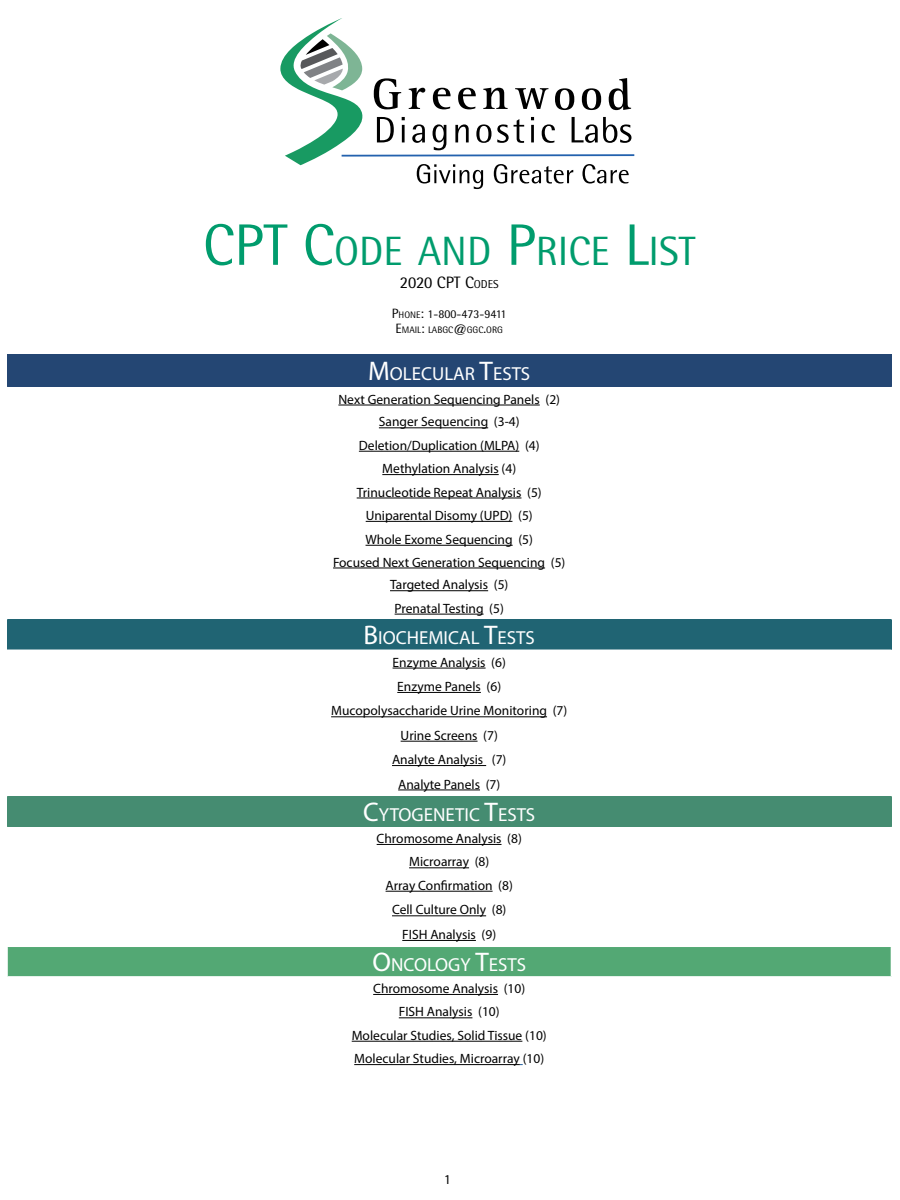
<style>
.page{position:relative;width:900px;height:1200px;background:#fff}
.page>*{position:absolute;margin:0;border:0;box-sizing:border-box;transform-origin:0 0}
.t1{font:40.95px "Rotis Semi Sans Std";color:#009c6d}
.t2{font:18.9px "Myriad Pro";color:#fff}
.t3{font:16.5px "Rotis Semi Sans Std";color:#000}
.t4{font:13.5px/23.2px "Myriad Pro";color:#000;text-align:center}
.t5{font:12px "Rotis Semi Sans Std";color:#000}
.t6{font:9.45px "Rotis Semi Sans Std";color:#000}
.s1{font-size:58.5px}
.s2{font-size:11.55px}
.s3{font-size:13.5px}
.s4{font-size:9.45px}
.s5{font-size:27px}
</style>
<div class="page">
<div style="left:7px;top:354px;width:884px;height:33px;background:#244673"></div>
<div style="left:7px;top:619px;width:884px;height:31px;background:#206473"></div>
<div style="left:7px;top:796px;width:884px;height:31px;background:#458c71"></div>
<div style="left:7px;top:946px;width:884px;height:31px;background:#53a874"></div>
<hr style="left:6px;top:946px;width:886px;height:1px;background:#fff">
<hr style="left:6px;top:947px;width:2px;height:29px;background:#fff">
<hr style="left:6px;top:976px;width:886px;height:2px;background:#fff">
<hr style="left:338px;top:405px;width:202px;height:1px;background:#000">
<hr style="left:379px;top:427px;width:109px;height:1px;background:#000">
<hr style="left:359px;top:451px;width:160px;height:1px;background:#000">
<hr style="left:382px;top:474px;width:117px;height:1px;background:#000">
<hr style="left:357px;top:498px;width:164px;height:1px;background:#000">
<hr style="left:366px;top:521px;width:146px;height:1px;background:#000">
<hr style="left:366px;top:545px;width:147px;height:1px;background:#000">
<hr style="left:333px;top:568px;width:212px;height:1px;background:#000">
<hr style="left:390px;top:590px;width:98px;height:1px;background:#000">
<hr style="left:395px;top:614px;width:89px;height:1px;background:#000">
<hr style="left:393px;top:668px;width:93px;height:1px;background:#000">
<hr style="left:397px;top:692px;width:84px;height:1px;background:#000">
<hr style="left:331px;top:716px;width:216px;height:1px;background:#000">
<hr style="left:401px;top:741px;width:77px;height:1px;background:#000">
<hr style="left:392px;top:765px;width:94px;height:1px;background:#000">
<hr style="left:398px;top:790px;width:82px;height:1px;background:#000">
<hr style="left:377px;top:844px;width:125px;height:1px;background:#000">
<hr style="left:409px;top:867px;width:60px;height:1px;background:#000">
<hr style="left:386px;top:891px;width:107px;height:1px;background:#000">
<hr style="left:392px;top:915px;width:94px;height:1px;background:#000">
<hr style="left:402px;top:940px;width:74px;height:1px;background:#000">
<hr style="left:373px;top:994px;width:125px;height:1px;background:#000">
<hr style="left:399px;top:1017px;width:73px;height:1px;background:#000">
<hr style="left:352px;top:1041px;width:170px;height:1px;background:#000">
<hr style="left:354px;top:1064px;width:166px;height:1px;background:#000">
<svg style="left:280px;top:18px;width:355px;height:171px"></svg>
<h1 class="t1" style="left:203px;top:227px;width:494px"><span class="s1">CPT C</span>ODE AND <span class="s1">P</span>RICE <span class="s1">L</span>IST</h1>
<p class="t3" style="left:400px;top:273px;width:100px">2020 CPT C<span class="s2">ODES</span></p>
<p class="t5" style="left:392px;top:307px;width:116px"><span class="s3">P</span><span class="s4">HONE</span><span class="s3">:</span> 1-800-473-9411</p>
<p class="t6" style="left:396px;top:324px;width:109px"><span class="s3">E</span>MAIL<span class="s3">:</span> LABGC<span class="s3">@</span>GGC<span class="s3">.</span>ORG</p>
<h2 class="t2" style="left:368px;top:362px;width:164px"><span class="s5">M</span>OLECULAR <span class="s5">T</span>ESTS</h2>
<p class="t4" style="left:333px;top:387px;width:234px">Next Generation Sequencing Panels (2)<br>Sanger Sequencing (3-4)<br>Deletion/Duplication (MLPA) (4)<br>Methylation Analysis (4)<br>Trinucleotide Repeat Analysis (5)<br>Uniparental Disomy (UPD) (5)<br>Whole Exome Sequencing (5)<br>Focused Next Generation Sequencing (5)<br>Targeted Analysis (5)<br>Prenatal Testing (5)</p>
<h2 class="t2" style="left:364px;top:626px;width:173px"><span class="s5">B</span>IOCHEMICAL <span class="s5">T</span>ESTS</h2>
<p class="t4" style="left:331px;top:650px;width:238px;line-height:24.3px">Enzyme Analysis (6)<br>Enzyme Panels (6)<br>Mucopolysaccharide Urine Monitoring (7)<br>Urine Screens (7)<br>Analyte Analysis (7)<br>Analyte Panels (7)</p>
<h2 class="t2" style="left:363px;top:803px;width:174px"><span class="s5">C</span>YTOGENETIC <span class="s5">T</span>ESTS</h2>
<p class="t4" style="left:377px;top:826px;width:147px;line-height:24px">Chromosome Analysis (8)<br>Microarray (8)<br>Array Confirmation (8)<br>Cell Culture Only (8)<br>FISH Analysis (9)</p>
<h2 class="t2" style="left:372px;top:953px;width:155px"><span class="s5">O</span>NCOLOGY <span class="s5">T</span>ESTS</h2>
<p class="t4" style="left:352px;top:977px;width:197px">Chromosome Analysis (10)<br>FISH Analysis (10)<br>Molecular Studies, Solid Tissue (10)<br>Molecular Studies, Microarray (10)</p>
<p class="t4" style="left:444px;top:1168px;width:8px">1</p>
</div>
